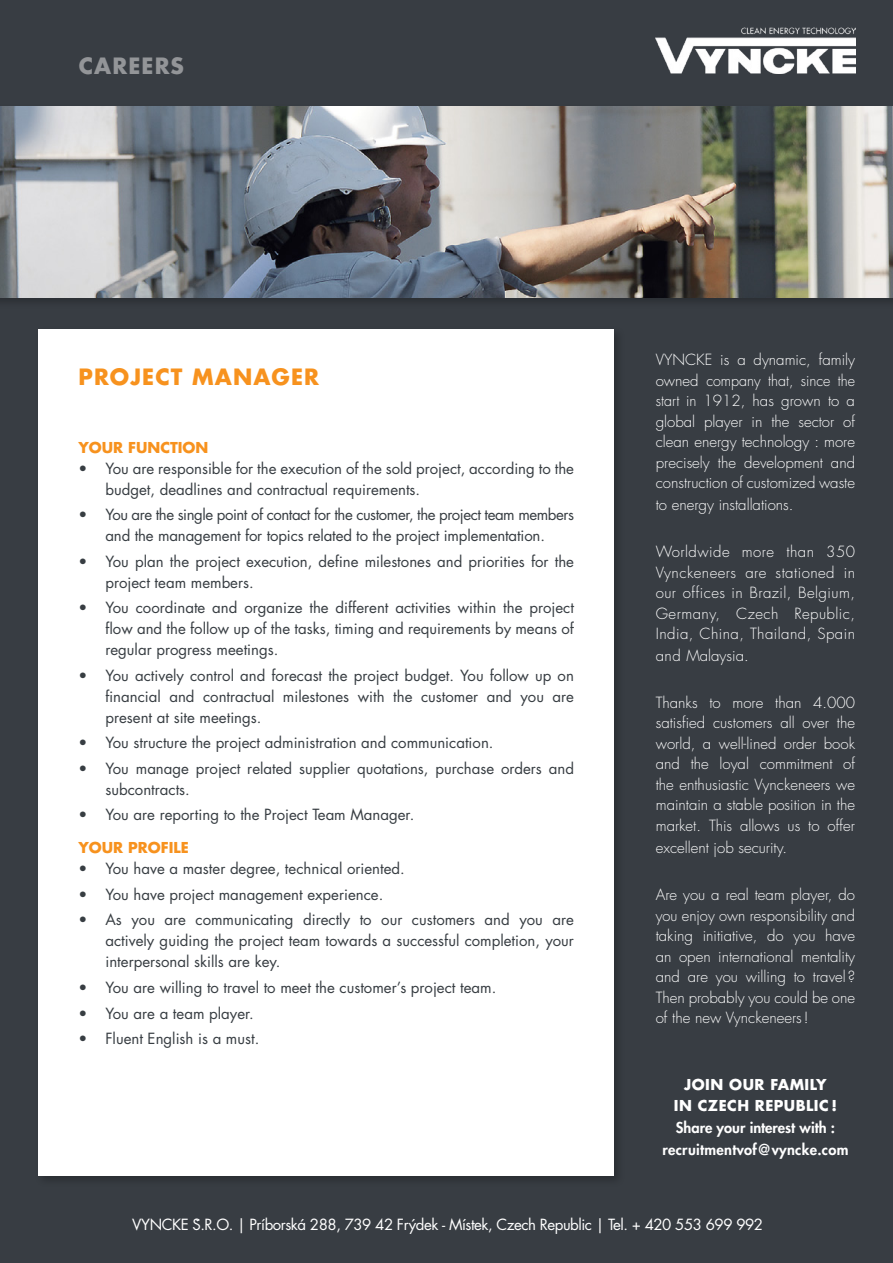
<style>
.page{position:relative;width:893px;height:1263px;background:#383d43}
.page>*{position:absolute;margin:0;border:0;box-sizing:border-box;transform-origin:0 0}
.t1{font:700 21.9px "Futura Std";letter-spacing:.05em;color:#f7921e}
.t2{font:700 21.9px "Futura Std";letter-spacing:.05em;color:#939598}
.t3{font:15px/21px "Futura Std";color:#373d42}
.t4{font:300 15px/20.5px "Futura Std";color:#fff;text-align:justify}
.t5{font:15px/21px "Futura Std";letter-spacing:-.03em;color:#373d42;text-align:center}
.t6{font:15px "Futura Std";letter-spacing:-.03em;color:#fff}
.t7{font:800 14.7px/21.9px "Futura Std";letter-spacing:.02em;color:#fff;text-align:center}
.t8{font:700 14.7px/21px "Futura Std";letter-spacing:.03em;color:#fff;text-align:center}
.t9{font:700 14.7px "Futura Std";color:#f7921e}
</style>
<div class="page">
<div style="left:0;top:103px;width:893px;height:206px;background:#000;opacity:.25"></div>
<img style="left:0;top:107px;width:893px;height:191px">
<img style="left:656px;top:28px;width:199px;height:46px">
<div style="left:35px;top:326px;width:591px;height:862px;background:#34393e"></div>
<div style="left:38px;top:329px;width:576px;height:847px;background:#fff"></div>
<h1 class="t2" style="left:79px;top:51px;width:107px">CAREERS</h1>
<h1 class="t1" style="left:78px;top:363px;width:242px">PROJECT MANAGER</h1>
<p class="t9" style="left:78px;top:438px;width:132px">YOUR FUNCTION</p>
<p class="t3" style="left:105px;top:458px;width:470px;text-indent:-27px">• You are responsible for the execution of the sold project, according to the budget, deadlines and contractual requirements.</p>
<p class="t5" style="left:78px;top:505px;width:497px">• You are the single point of contact for the customer, the project team members and the management for topics related to the project implementation.</p>
<p class="t3" style="left:105px;top:551px;width:470px;text-indent:-27px">• You plan the project execution, define milestones and priorities for the project team members.</p>
<p class="t3" style="left:105px;top:598px;width:470px;text-align:justify;text-indent:-27px">• You coordinate and organize the different activities within the project flow and the follow up of the tasks, timing and requirements by means of regular progress meetings.</p>
<p class="t3" style="left:105px;top:665px;width:470px;text-align:justify;text-indent:-27px">• You actively control and forecast the project budget. You follow up on financial and contractual milestones with the customer and you are present at site meetings.</p>
<p class="t3" style="left:78px;top:733px;width:417px">• You structure the project administration and communication.</p>
<p class="t3" style="left:105px;top:758px;width:470px;text-indent:-27px">• You manage project related supplier quotations, purchase orders and subcontracts.</p>
<p class="t3" style="left:78px;top:805px;width:337px">• You are reporting to the Project Team Manager.</p>
<p class="t9" style="left:78px;top:838px;width:112px">YOUR PROFILE</p>
<p class="t3" style="left:78px;top:859px;width:328px">• You have a master degree, technical oriented.</p>
<p class="t3" style="left:78px;top:884px;width:306px">• You have project management experience.</p>
<p class="t3" style="left:105px;top:910px;width:470px;text-align:justify;text-indent:-27px">• As you are communicating directly to our customers and you are actively guiding the project team towards a successful completion, your interpersonal skills are key.</p>
<p class="t3" style="left:78px;top:977px;width:419px">• You are willing to travel to meet the customer’s project team.</p>
<p class="t3" style="left:78px;top:1003px;width:177px">• You are a team player.</p>
<p class="t3" style="left:78px;top:1028px;width:182px">• Fluent English is a must.</p>
<p class="t4" style="left:656px;top:350px;width:201px">VYNCKE is a dynamic, family owned company that, since the start in 1912, has grown to a global player in the sector of clean energy technology : more precisely the development and construction of customized waste</p>
<p class="t4" style="left:656px;top:495px;width:139px">to energy installations.</p>
<p class="t4" style="left:656px;top:542px;width:201px">Worldwide more than 350<br>Vynckeneers are stationed in our offices in Brazil, Belgium, Germany, Czech Republic, India, China, Thailand, Spain</p>
<p class="t4" style="left:656px;top:646px;width:94px">and Malaysia.</p>
<p class="t4" style="left:656px;top:692px;width:201px">Thanks to more than 4.000 satisfied customers all over the world, a well-lined order book and the loyal commitment of the enthusiastic Vynckeneers we maintain a stable position in the market. This allows us to offer</p>
<p class="t4" style="left:656px;top:837px;width:133px">excellent job security.</p>
<p class="t4" style="left:656px;top:885px;width:201px">Are you a real team player, do you enjoy own responsibility and taking initiative, do you have an open international mentality and are you willing to travel ?<br>Then probably you could be one of the new Vynckeneers!</p>
<p class="t8" style="left:674px;top:1074px;width:165px">JOIN OUR FAMILY<br>IN CZECH REPUBLIC !</p>
<p class="t7" style="left:662px;top:1117px;width:187px">Share your interest with : recruitmentvof@vyncke.com</p>
<p class="t6" style="left:132px;top:1215px;width:632px">VYNCKE S.R.O. | Príborská 288, 739 42 Frýdek - Místek, Czech Republic | Tel. + 420 553 699 992</p>
</div>
